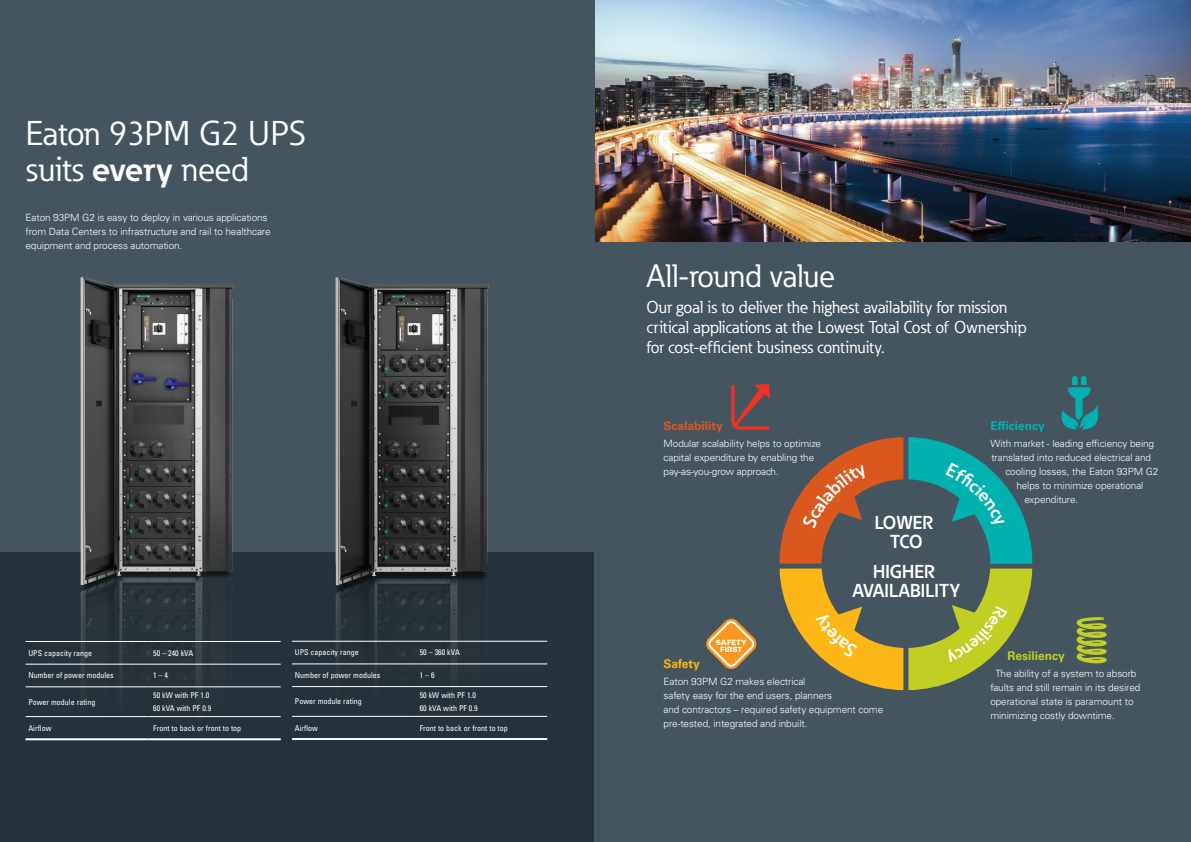
<style>
.page{position:relative;width:1191px;height:842px;background:#45555f}
.page>*{position:absolute;margin:0;border:0;box-sizing:border-box;transform-origin:0 0}
.t1{font:34px/36px "Eaton";color:#fff}
.t2{font:32px "Eaton";letter-spacing:-.005em;color:#fff}
.t3{font:700 18.5px/18.5px "Eaton";color:#fff;text-align:center}
.t4{font:700 18.5px/18.5px "Eaton";letter-spacing:-.02em;color:#fff;text-align:center}
._01_Subheadline___AD{font:17px/20px "Eaton";color:#fff}
.t5{font:700 12px "Univers LT Std";color:#da581e}
.t6{font:700 12px "Univers LT Std";color:#c1ce23}
.t7{font:700 12px "Univers LT Std";color:#00b1b0}
.t8{font:700 12px "Univers LT Std";color:#fcb615}
.t9{font:300 10px/14px "Univers LT Std";letter-spacing:-.01em;color:#fff}
.Table_body_E{font:condensed 8px "Univers LT Std";color:#fff}
.t10{font:900 7.3px/7.3px "Univers";color:#fff;text-align:center}
.s1{font-weight:700}
</style>
<div class="page">
<div style="left:0;top:553px;width:594px;height:289px;background:#26323b"></div>
<img style="left:331px;top:277px;width:166px;height:439px">
<img style="left:75px;top:277px;width:167px;height:464px">
<svg style="left:1061px;top:376px;width:37px;height:54px"></svg>
<svg style="left:1076px;top:617px;width:30px;height:46px"></svg>
<svg style="left:731px;top:384px;width:39px;height:46px"></svg>
<svg style="left:706px;top:619px;width:50px;height:50px"></svg>
<hr style="left:292px;top:738px;width:122px;height:2px;background:#fff">
<hr style="left:414px;top:738px;width:133px;height:2px;background:#fff">
<hr style="left:292px;top:641px;width:122px;height:1px;background:#fff">
<hr style="left:414px;top:641px;width:133px;height:1px;background:#fff">
<hr style="left:292px;top:664px;width:122px;height:1px;background:#fff">
<hr style="left:414px;top:664px;width:133px;height:1px;background:#fff">
<hr style="left:292px;top:686px;width:122px;height:1px;background:#fff">
<hr style="left:414px;top:686px;width:133px;height:1px;background:#fff">
<hr style="left:292px;top:716px;width:122px;height:1px;background:#fff">
<hr style="left:414px;top:716px;width:133px;height:1px;background:#fff">
<hr style="left:26px;top:738px;width:121px;height:2px;background:#fff">
<hr style="left:147px;top:738px;width:134px;height:2px;background:#fff">
<hr style="left:26px;top:641px;width:121px;height:1px;background:#fff">
<hr style="left:147px;top:641px;width:134px;height:1px;background:#fff">
<hr style="left:26px;top:664px;width:121px;height:1px;background:#fff">
<hr style="left:147px;top:664px;width:134px;height:1px;background:#fff">
<hr style="left:26px;top:687px;width:121px;height:1px;background:#fff">
<hr style="left:147px;top:687px;width:134px;height:1px;background:#fff">
<hr style="left:26px;top:716px;width:121px;height:1px;background:#fff">
<hr style="left:147px;top:716px;width:134px;height:1px;background:#fff">
<img style="left:595px;top:0;width:596px;height:241px">
<svg style="left:779px;top:437px;width:253px;height:253px"></svg>
<p class="t1" style="left:26px;top:116px;width:282px">Eaton 93PM G2 UPS suits <span class="s1">every</span> need</p>
<p class="t9" style="left:26px;top:210px;width:247px">Eaton 93PM G2 is easy to deploy in various applications from Data Centers to infrastructure and rail to healthcare equipment and process automation.</p>
<p class="Table_body_E" style="left:28px;top:648px;width:65px">UPS capacity range</p>
<p class="Table_body_E" style="left:153px;top:648px;width:42px">50 – 240 kVA</p>
<p class="Table_body_E" style="left:28px;top:670px;width:87px">Number of power modules</p>
<p class="Table_body_E" style="left:153px;top:670px;width:17px">1 – 4</p>
<p class="Table_body_E" style="left:28px;top:697px;width:69px">Power module rating</p>
<p class="Table_body_E" style="left:153px;top:690px;width:58px">50 kW with PF 1.0</p>
<p class="Table_body_E" style="left:153px;top:703px;width:60px">60 kVA with PF 0.9</p>
<p class="Table_body_E" style="left:295px;top:647px;width:65px">UPS capacity range</p>
<p class="Table_body_E" style="left:420px;top:647px;width:42px">50 – 360 kVA</p>
<p class="Table_body_E" style="left:295px;top:670px;width:87px">Number of power modules</p>
<p class="Table_body_E" style="left:420px;top:670px;width:17px">1 – 6</p>
<p class="Table_body_E" style="left:295px;top:696px;width:69px">Power module rating</p>
<p class="Table_body_E" style="left:420px;top:690px;width:58px">50 kW with PF 1.0</p>
<p class="Table_body_E" style="left:420px;top:703px;width:60px">60 kVA with PF 0.9</p>
<p class="Table_body_E" style="left:28px;top:723px;width:25px">Airflow</p>
<p class="Table_body_E" style="left:153px;top:723px;width:90px">Front to back or front to top</p>
<p class="Table_body_E" style="left:295px;top:723px;width:25px">Airflow</p>
<p class="Table_body_E" style="left:420px;top:723px;width:90px">Front to back or front to top</p>
<p class="t2" style="left:646px;top:255px;width:190px">All-round value</p>
<p class="_01_Subheadline___AD" style="left:646px;top:297px;width:382px">Our goal is to deliver the highest availability for mission critical applications at the Lowest Total Cost of Ownership for cost-efficient business continuity.</p>
<p class="t5" style="left:663px;top:418px;width:61px">Scalability</p>
<p class="t9" style="left:663px;top:436px;width:159px">Modular scalability helps to optimize capital expenditure by enabling the pay-as-you-grow approach.</p>
<p class="t10" style="left:716px;top:638px;width:32px">SAFETY<br>FIRST</p>
<p class="t4" style="left:874px;top:513px;width:60px">LOWER<br>TCO</p>
<p class="t3" style="left:852px;top:562px;width:109px">HIGHER<br>AVAILABILITY</p>
<p class="t8" style="left:663px;top:657px;width:38px">Safety</p>
<p class="t9" style="left:663px;top:674px;width:221px">Eaton 93PM G2 makes electrical<br>safety easy for the end users, planners<br>and contractors – required safety equipment come pre-tested, integrated and inbuilt.</p>
<p class="t7" style="left:990px;top:418px;width:56px">Efficiency</p>
<p class="t9" style="left:990px;top:436px;width:165px">With market - leading efficiency being</p>
<p class="t9" style="left:991px;top:450px;width:161px">translated into reduced electrical and</p>
<p class="t9" style="left:1005px;top:464px;width:154px">cooling losses, the Eaton 93PM G2</p>
<p class="t9" style="left:1016px;top:478px;width:129px">helps to minimize operational</p>
<p class="t9" style="left:1024px;top:492px;width:56px">expenditure.</p>
<p class="t6" style="left:1007px;top:649px;width:59px">Resiliency</p>
<p class="t9" style="left:990px;top:666px;width:152px;text-indent:5px">The ability of a system to absorb faults and still remain in its desired operational state is paramount to minimizing costly downtime.</p>
</div>
